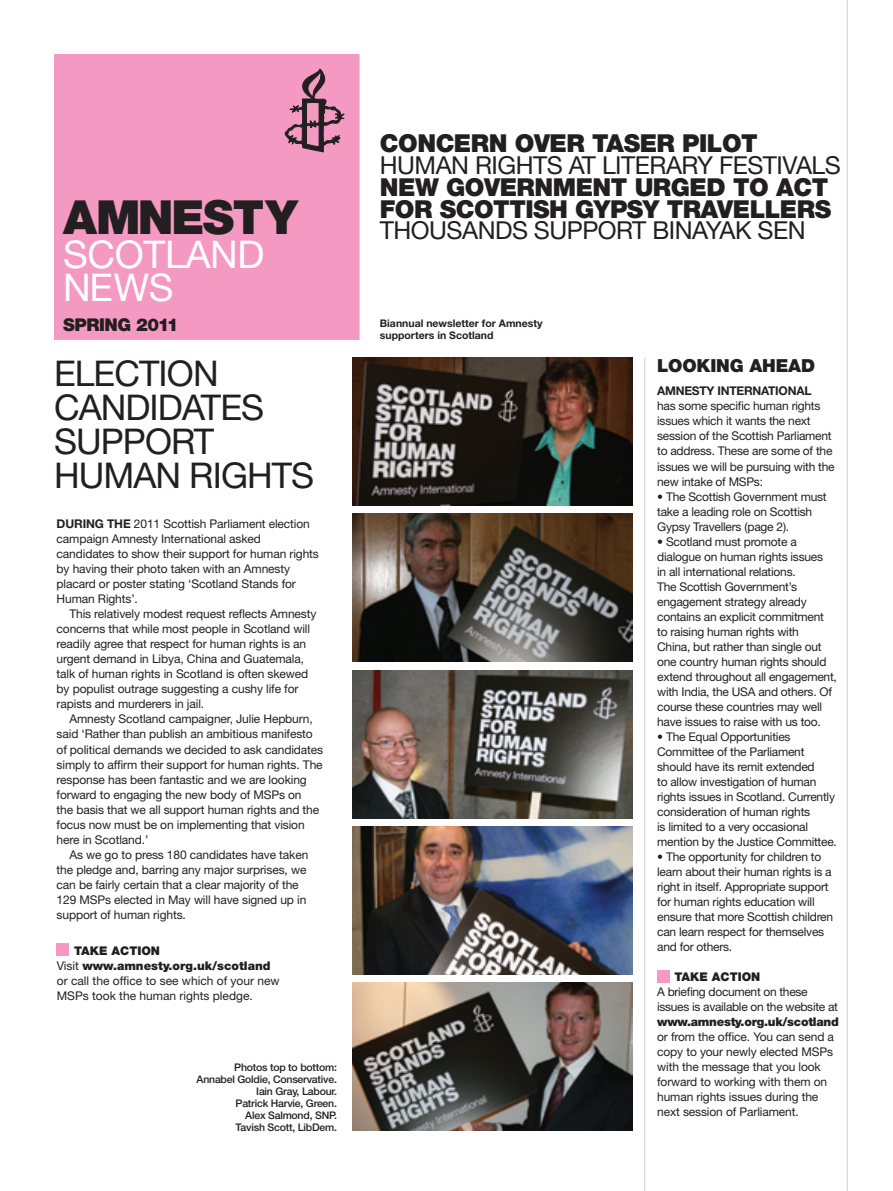
<style>
.page{position:relative;width:893px;height:1191px;background:#fff}
.page>*{position:absolute;margin:0;border:0;box-sizing:border-box;transform-origin:0 0}
.t1{font:900 47.1px "Helvetica Neue";letter-spacing:-.035em;color:#231f20}
.t2{font:38.25px/33.9px "Helvetica Neue";letter-spacing:-.01em;color:#fff}
.t3{font:35.4px/33.9px "Helvetica Neue";letter-spacing:-.025em;color:#231f20}
.t4{font:900 24.75px/21.8px "Helvetica Neue";letter-spacing:-.02em;color:#231f20}
.t5{font:24.75px "Helvetica Neue";letter-spacing:-.02em;color:#231f20}
.t6{font:900 18px "Helvetica Neue";letter-spacing:-.01em;color:#231f20}
.t7{font:900 17.7px "Helvetica Neue";letter-spacing:-.055em;color:#231f20}
.t8{font:12px/15px "Helvetica Neue";letter-spacing:-.01em;color:#231f20}
.t9{font:900 12px "Helvetica Neue";letter-spacing:-.02em;color:#231f20}
.t10{font:700 12px "Helvetica Neue";letter-spacing:-.02em;color:#231f20}
.t11{font:900 12px "Helvetica Neue";color:#231f20}
.t12{font:500 10.5px/12px "Helvetica Neue";letter-spacing:-.02em;color:#231f20;text-align:right}
.t13{font:700 10.5px/12px "Helvetica Neue";color:#231f20}
.s1{font-weight:700}
.s2{font-weight:900}
</style>
<div class="page">
<img style="left:352px;top:826px;width:280px;height:148px">
<img style="left:352px;top:514px;width:280px;height:147px">
<img style="left:352px;top:357px;width:280px;height:148px">
<img style="left:352px;top:670px;width:280px;height:148px">
<img style="left:352px;top:982px;width:280px;height:148px">
<div style="left:657px;top:970px;width:12px;height:12px;background:#f499c2"></div>
<div style="left:54px;top:54px;width:306px;height:286px;background:#f499c2"></div>
<svg style="left:285px;top:69px;width:59px;height:83px"></svg>
<hr style="left:644px;top:357px;width:1px;height:834px;background:#d1d2d4">
<hr style="left:847px;top:0;width:1px;height:1191px;background:#d1d2d4">
<div style="left:57px;top:943px;width:12px;height:13px;background:#f499c2"></div>
<h3 class="t4" style="left:380px;top:132px;width:379px">CONCERN OVER TASER PILOT</h3>
<h3 class="t5" style="left:380px;top:150px;width:111px">Human rights</h3>
<h3 class="t5" style="left:569px;top:150px;width:274px">at LITERARY FESTIVALS</h3>
<h3 class="t4" style="left:380px;top:176px;width:453px">NEW GOVERNMENT URGED TO ACT<br>FOR SCOTTISH GYPSY TRAVELLERS</h3>
<h3 class="t5" style="left:380px;top:216px;width:423px">THOUSANDS SUPPORT BINAYAK SEN</h3>
<h1 class="t1" style="left:63px;top:189px;width:236px">AMNESTY</h1>
<h2 class="t2" style="left:63px;top:236px;width:203px">SCOTLAND<br>NEWS</h2>
<h3 class="t7" style="left:63px;top:314px;width:24px">Spring</h3>
<h3 class="t7" style="left:136px;top:314px;width:44px">2011</h3>
<p class="t13" style="left:380px;top:317px;width:164px">Biannual newsletter for Amnesty supporters in Scotland</p>
<h3 class="t3" style="left:54px;top:356px;width:262px">ELECTION<br>CANDIDATES<br>SUPPORT<br>HUMAN RIGHTS</h3>
<p class="t8" style="left:57px;top:516px;width:264px"><span class="s1">DURING THE</span> 2011 Scottish Parliament election campaign Amnesty International asked candidates to show their support for human rights by having their photo taken with an Amnesty placard or poster stating ‘Scotland Stands for Human Rights’.</p>
<p class="t8" style="left:57px;top:606px;width:261px;text-indent:13px">This relatively modest request reflects Amnesty concerns that while most people in Scotland will readily agree that respect for human rights is an urgent demand in Libya, China and Guatemala, talk of human rights in Scotland is often skewed by populist outrage suggesting a cushy life for rapists and murderers in jail.</p>
<p class="t8" style="left:57px;top:711px;width:268px;text-indent:13px">Amnesty Scotland campaigner, Julie Hepburn, said ‘Rather than publish an ambitious manifesto of political demands we decided to ask candidates simply to affirm their support for human rights. The response has been fantastic and we are looking forward to engaging the new body of MSPs on<br>the basis that we all support human rights and the focus now must be on implementing that vision here in Scotland.’</p>
<p class="t8" style="left:57px;top:846px;width:253px;text-indent:13px">As we go to press 180 candidates have taken the pledge and, barring any major surprises, we can be fairly certain that a clear majority of the 129 MSPs elected in May will have signed up in support of human rights.</p>
<p class="t8" style="left:57px;top:942px;width:224px;text-indent:55px"><span class="s2">action<br></span>Visit <span class="s2">www.amnesty.org.uk/scotland </span>or call the office to see which of your new<br>MSPs took the human rights pledge.</p>
<p class="t9" style="left:74px;top:943px;width:10px">take</p>
<p class="t12" style="left:197px;top:1060px;width:142px">Photos top to bottom:<br>Annabel Goldie, Conservative.<br>Iain Gray, Labour.<br>Patrick Harvie, Green.<br>Alex Salmond, SNP.<br>Tavish Scott, LibDem.</p>
<h3 class="t6" style="left:657px;top:355px;width:159px">LOOKING AHEAD</h3>
<p class="t10" style="left:657px;top:384px;width:72px">Amnesty Internati</p>
<p class="t10" style="left:779px;top:384px;width:34px">onal</p>
<p class="t8" style="left:657px;top:398px;width:179px">has some specific human rights issues which it wants the next session of the Scottish Parliament to address. These are some of the issues we will be pursuing with the new intake of MSPs:</p>
<p class="t8" style="left:657px;top:488px;width:171px">• The Scottish Government must take a leading role on Scottish<br>Gypsy Travellers (page 2).</p>
<p class="t8" style="left:657px;top:533px;width:181px">• Scotland must promote a dialogue on human rights issues<br>in all international relations.<br>The Scottish Government’s engagement strategy already contains an explicit commitment to raising human rights with<br>China, but rather than single out one country human rights should extend throughout all engagement, with India, the USA and others. Of course these countries may well have issues to raise with us too.</p>
<p class="t8" style="left:657px;top:728px;width:181px">• The Equal Opportunities<br>Committee of the Parliament should have its remit extended<br>to allow investigation of human rights issues in Scotland. Currently consideration of human rights<br>is limited to a very occasional mention by the Justice Committee.</p>
<p class="t8" style="left:657px;top:848px;width:177px">• The opportunity for children to learn about their human rights is a right in itself. Appropriate support for human rights education will ensure that more Scottish children can learn respect for themselves and for others.</p>
<p class="t11" style="left:674px;top:969px;width:88px">TAKE ACTION</p>
<p class="t8" style="left:657px;top:983px;width:182px">A briefing document on these issues is available on the website at</p>
<p class="t9" style="left:657px;top:1014px;width:183px">www.amnesty.org.uk/scotland</p>
<p class="t8" style="left:657px;top:1028px;width:178px">or from the office. You can send a copy to your newly elected MSPs with the message that you look forward to working with them on human rights issues during the next session of Parliament.</p>
</div>
